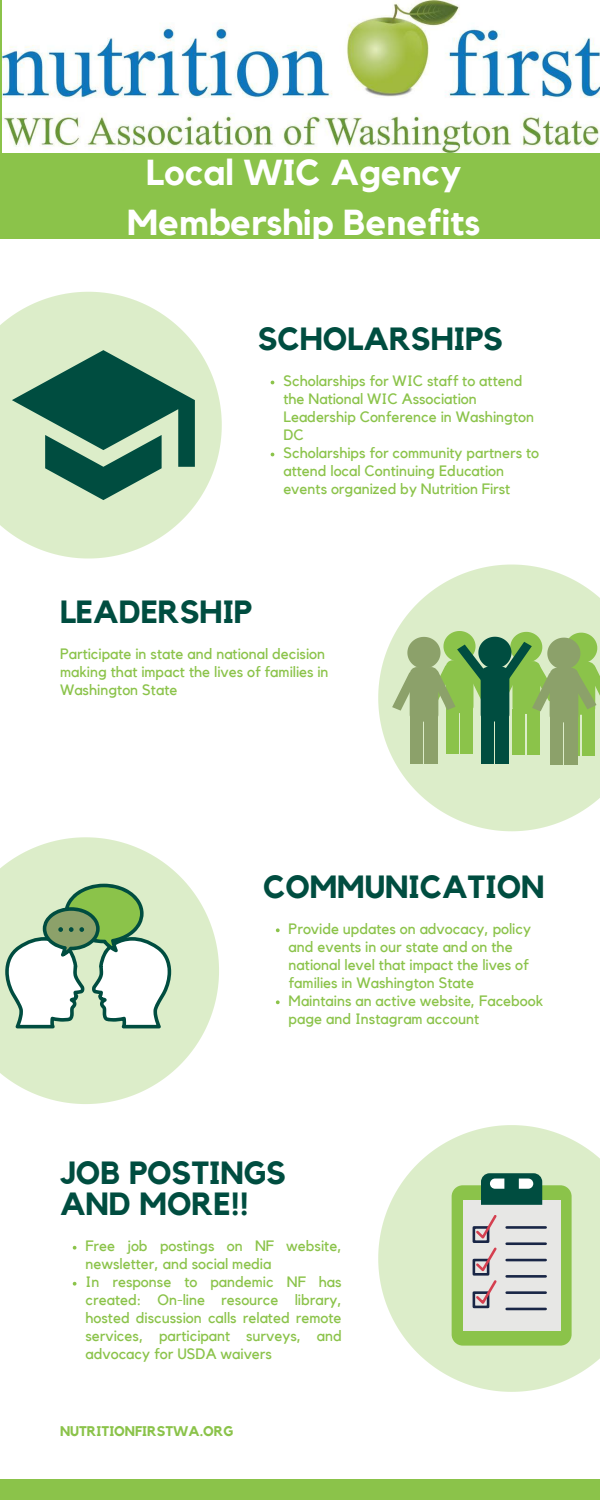
<style>
.page{position:relative;width:600px;height:1500px;background:#fff}
.page>*{position:absolute;margin:0;border:0;box-sizing:border-box;transform-origin:0 0}
.t1{font:700 36px/50.2px "Kollektif";color:#fff;text-align:center}
.t2{font:700 32px/31.5px "Kollektif";color:#004d40}
.t3{font:15px/18px "Kollektif";color:#8bc34a}
.t4{font:700 14px "Kollektif";color:#8bc34a}
</style>
<div class="page">
<svg style="left:0;top:292px;width:222px;height:267px;fill:#dcedc9"></svg>
<svg style="left:378px;top:565px;width:222px;height:266px;fill:#dcedc9"></svg>
<svg style="left:0;top:837px;width:219px;height:267px;fill:#dcedc9"></svg>
<svg style="left:378px;top:1125px;width:222px;height:267px;fill:#dcedc9"></svg>
<div style="left:0;top:1479px;width:600px;height:21px;background:#8bc34a"></div>
<div style="left:0;top:0;width:600px;height:239px;background:#8bc34a"></div>
<img style="left:2px;top:0;width:598px;height:152px">
<svg style="left:12px;top:350px;width:183px;height:150px;background:#6c9b83"></svg>
<div style="left:446px;top:708px;width:12px;height:46px;background:#8bc34a"></div>
<div style="left:568px;top:710px;width:12px;height:46px;background:#8bc34a"></div>
<div style="left:446px;top:660px;width:27px;height:53px;background:#8bc34a;border-radius:7px"></div>
<div style="left:567px;top:662px;width:28px;height:53px;background:#8bc34a;border-radius:7px"></div>
<div style="left:460px;top:708px;width:13px;height:46px;background:#8bc34a"></div>
<div style="left:582px;top:710px;width:13px;height:46px;background:#8bc34a"></div>
<div style="left:513px;top:709px;width:12px;height:46px;background:#8bc34a"></div>
<div style="left:512px;top:661px;width:28px;height:53px;background:#8bc34a;border-radius:7px"></div>
<div style="left:527px;top:709px;width:13px;height:46px;background:#8bc34a"></div>
<div style="left:410px;top:717px;width:13px;height:47px;background:#8ca16a"></div>
<div style="left:410px;top:667px;width:28px;height:55px;background:#8ca16a;border-radius:7px"></div>
<div style="left:425px;top:717px;width:13px;height:47px;background:#8ca16a"></div>
<div style="left:481px;top:716px;width:13px;height:48px;background:#004d40"></div>
<div style="left:481px;top:667px;width:28px;height:54px;background:#004d40;border-radius:7px"></div>
<div style="left:496px;top:717px;width:13px;height:47px;background:#004d40"></div>
<div style="left:550px;top:717px;width:13px;height:48px;background:#8ca16a"></div>
<div style="left:550px;top:668px;width:28px;height:54px;background:#8ca16a;border-radius:7px"></div>
<svg style="left:392px;top:631px;width:208px;height:80px"></svg>
<div style="left:565px;top:718px;width:13px;height:47px;background:#8ca16a"></div>
<svg style="left:4px;top:884px;width:168px;height:144px"></svg>
<div style="left:452px;top:1185px;width:120px;height:161px;background:#8bc34a;border-radius:11px"></div>
<div style="left:463px;top:1200px;width:97px;height:131px;background:#e7e7e5"></div>
<svg style="left:481px;top:1173px;width:61px;height:32px;background:#2a6a5e"></svg>
<hr style="left:507px;top:1226px;width:39px;height:3px;background:#192646">
<hr style="left:507px;top:1242px;width:39px;height:3px;background:#192646">
<hr style="left:507px;top:1259px;width:39px;height:2px;background:#192646">
<hr style="left:507px;top:1275px;width:39px;height:3px;background:#192646">
<hr style="left:507px;top:1291px;width:39px;height:3px;background:#192646">
<hr style="left:507px;top:1308px;width:39px;height:2px;background:#192646">
<div style="left:473px;top:1226px;width:16px;height:17px;border:3px solid #192646"></div>
<div style="left:473px;top:1259px;width:16px;height:17px;border:3px solid #192646"></div>
<div style="left:473px;top:1291px;width:16px;height:17px;border:3px solid #192646"></div>
<svg style="left:474px;top:1215px;width:23px;height:92px"></svg>
<svg style="left:276px;top:928px;width:4px;height:4px"></svg>
<svg style="left:276px;top:1000px;width:4px;height:4px"></svg>
<svg style="left:73px;top:1246px;width:3px;height:4px"></svg>
<svg style="left:73px;top:1282px;width:3px;height:4px"></svg>
<h1 class="t1" style="left:127px;top:149px;width:355px">Local WIC Agency<br>Membership Benefits</h1>
<h2 class="t2" style="left:258px;top:325px;width:247px">SCHOLARSHIPS</h2>
<p class="t3" style="left:283px;top:372px;width:257px">Scholarships for WIC staff to attend the National WIC Association<br>Leadership Conference in Washington<br>DC<br>Scholarships for community partners to attend local Continuing Education events organized by Nutrition First</p>
<h2 class="t2" style="left:60px;top:598px;width:194px">LEADERSHIP</h2>
<p class="t3" style="left:60px;top:645px;width:270px">Participate in state and national decision making that impact the lives of families in<br>Washington State</p>
<h2 class="t2" style="left:263px;top:872px;width:283px">COMMUNICATION</h2>
<p class="t3" style="left:289px;top:920px;width:256px">Provide updates on advocacy, policy and events in our state and on the national level that impact the lives of families in Washington State<br>Maintains an active website, Facebook page and Instagram account</p>
<h2 class="t2" style="left:60px;top:1158px;width:227px">JOB POSTINGS<br>AND MORE!!</h2>
<p class="t3" style="left:86px;top:1237px;width:258px">Free job postings on NF website, newsletter, and social media<br>In response to pandemic NF has created: On-line resource library, hosted discussion calls related remote services, participant surveys, and advocacy for USDA waivers</p>
<p class="t4" style="left:60px;top:1425px;width:175px">NUTRITIONFIRSTWA.ORG</p>
</div>
